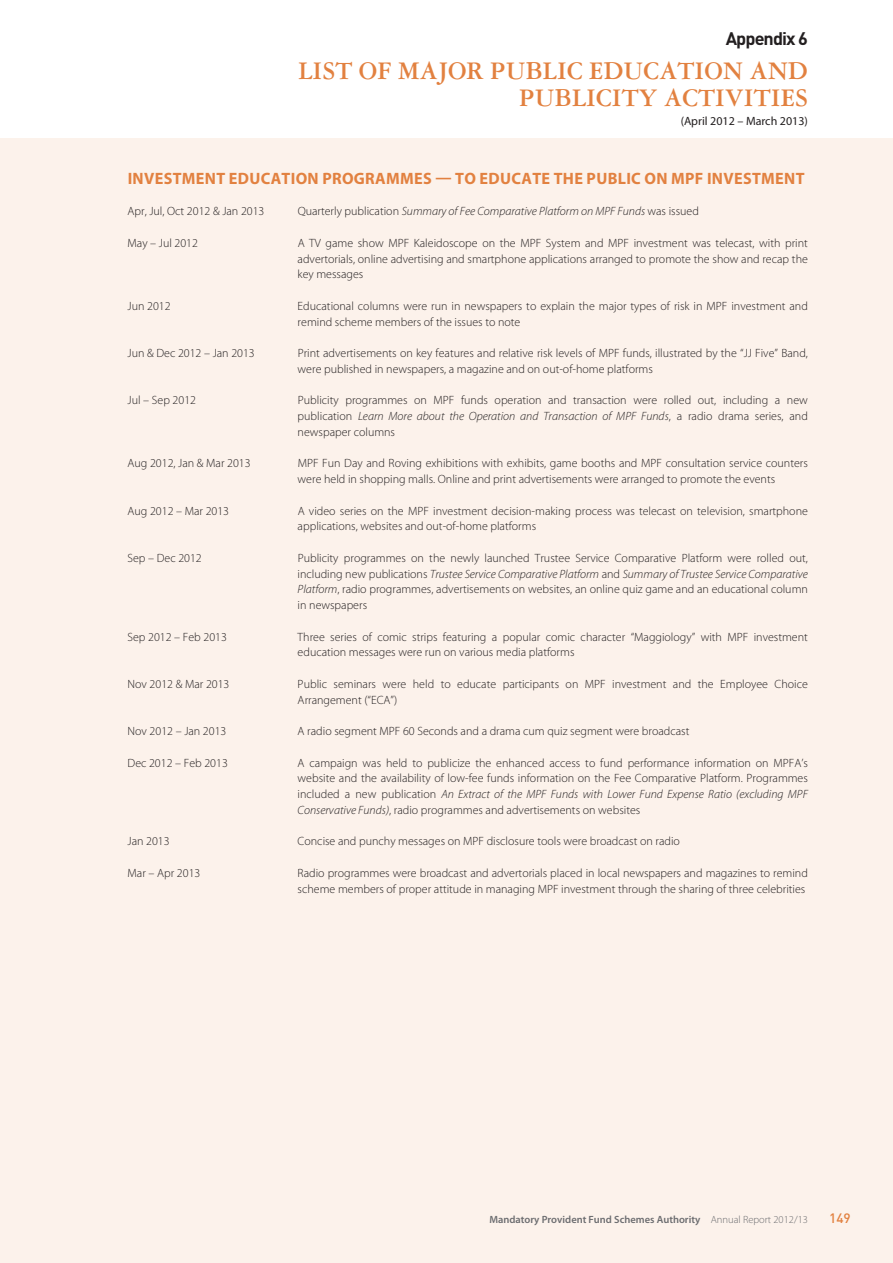
<style>
.page{position:relative;width:893px;height:1263px;background:#fff}
.page>*{position:absolute;margin:0;border:0;box-sizing:border-box;transform-origin:0 0}
.t1{font:700 27px/27px "Garamond 3 LT Std";color:#e28140;text-align:right;scale:.95 1}
.t2{font:700 18px "DIN Pro";letter-spacing:-.05em;color:#231f20}
.t3{font:700 16.5px "Myriad Pro";letter-spacing:.02em;color:#e28140}
.t4{font:500 13.5px "DIN Pro";color:#e28140}
.t5{font:300 12px/15.8px "Myriad Pro";color:#231f20}
.t6{font:italic 300 12px "Myriad Pro";color:#231f20}
.t7{font:12px "Myriad Pro";color:#231f20}
.t8{font:600 10.5px "Myriad Pro";color:#6c6d70}
.s1{font-style:normal}
.s2{font-style:italic}
.s3{font-weight:300}
</style>
<div class="page">
<div style="left:0;top:138px;width:893px;height:1125px;background:#fcf2eb"></div>
<h2 class="t2" style="left:726px;top:32px;width:84px">Appendix 6</h2>
<h1 class="t1" style="left:298px;top:59px;width:538px">LIST OF MAJOR PUBLIC EDUCATION AND<br>PUBLICITY ACTIVITIES</h1>
<p class="t7" style="left:681px;top:116px;width:129px">(April 2012 – March 2013)</p>
<h3 class="t3" style="left:128px;top:172px;width:678px">INVESTMENT EDUCATION PROGRAMMES — TO EDUCATE THE PUBLIC ON MPF INVESTMENT</h3>
<p class="t5" style="left:128px;top:205px;width:138px">Apr, Jul, Oct 2012 &amp; Jan 2013</p>
<p class="t6" style="left:298px;top:207px;width:403px"><span class="s1">Quarterly publication</span> Summary of Fee Comparative Platform on MPF Funds <span class="s1">was issued</span></p>
<p class="t5" style="left:128px;top:236px;width:72px">May – Jul 2012</p>
<p class="t5" style="left:298px;top:236px;width:512px;text-align:justify">A TV game show MPF Kaleidoscope on the MPF System and MPF investment was telecast, with print advertorials, online advertising and smartphone applications arranged to promote the show and recap the key messages</p>
<p class="t5" style="left:128px;top:299px;width:44px">Jun 2012</p>
<p class="t5" style="left:298px;top:299px;width:512px">Educational columns were run in newspapers to explain the major types of risk in MPF investment and remind scheme members of the issues to note</p>
<p class="t5" style="left:128px;top:346px;width:129px">Jun &amp; Dec 2012 – Jan 2013</p>
<p class="t5" style="left:298px;top:346px;width:512px">Print advertisements on key features and relative risk levels of MPF funds, illustrated by the “JJ Five” Band, were published in newspapers, a magazine and on out-of-home platforms</p>
<p class="t5" style="left:128px;top:394px;width:70px">Jul – Sep 2012</p>
<p class="t5" style="left:298px;top:394px;width:512px;text-align:justify">Publicity programmes on MPF funds operation and transaction were rolled out, including a new publication <span class="s2">Learn More about the Operation and Transaction of MPF Funds</span>, a radio drama series, and newspaper columns</p>
<p class="t5" style="left:128px;top:457px;width:125px">Aug 2012, Jan &amp; Mar 2013</p>
<p class="t5" style="left:298px;top:457px;width:512px">MPF Fun Day and Roving exhibitions with exhibits, game booths and MPF consultation service counters were held in shopping malls. Online and print advertisements were arranged to promote the events</p>
<p class="t5" style="left:128px;top:504px;width:103px">Aug 2012 – Mar 2013</p>
<p class="t5" style="left:298px;top:504px;width:512px">A video series on the MPF investment decision-making process was telecast on television, smartphone applications, websites and out-of-home platforms</p>
<p class="t5" style="left:128px;top:551px;width:76px">Sep – Dec 2012</p>
<p class="t5" style="left:298px;top:551px;width:512px;text-align:justify">Publicity programmes on the newly launched Trustee Service Comparative Platform were rolled out, including new publications <span class="s2">Trustee Service Comparative Platform</span> and <span class="s2">Summary of Trustee Service Comparative Platform</span>, radio programmes, advertisements on websites, an online quiz game and an educational column in newspapers</p>
<p class="t5" style="left:128px;top:630px;width:101px">Sep 2012 – Feb 2013</p>
<p class="t5" style="left:298px;top:630px;width:512px">Three series of comic strips featuring a popular comic character “Maggiology” with MPF investment education messages were run on various media platforms</p>
<p class="t5" style="left:128px;top:677px;width:103px">Nov 2012 &amp; Mar 2013</p>
<p class="t5" style="left:298px;top:677px;width:512px">Public seminars were held to educate participants on MPF investment and the Employee Choice<br>Arrangement (“ECA”)</p>
<p class="t5" style="left:128px;top:724px;width:100px">Nov 2012 – Jan 2013</p>
<p class="t5" style="left:298px;top:724px;width:393px">A radio segment MPF 60 Seconds and a drama cum quiz segment were broadcast</p>
<p class="t5" style="left:128px;top:756px;width:102px">Dec 2012 – Feb 2013</p>
<p class="t5" style="left:298px;top:756px;width:512px;text-align:justify">A campaign was held to publicize the enhanced access to fund performance information on MPFA’s website and the availability of low-fee funds information on the Fee Comparative Platform. Programmes included a new publication <span class="s2">An Extract of the MPF Funds with Lower Fund Expense Ratio (excluding MPF Conservative Funds)</span>, radio programmes and advertisements on websites</p>
<p class="t5" style="left:128px;top:835px;width:44px">Jan 2013</p>
<p class="t5" style="left:298px;top:835px;width:384px">Concise and punchy messages on MPF disclosure tools were broadcast on radio</p>
<p class="t5" style="left:128px;top:866px;width:74px">Mar – Apr 2013</p>
<p class="t5" style="left:298px;top:866px;width:512px">Radio programmes were broadcast and advertorials placed in local newspapers and magazines to remind scheme members of proper attitude in managing MPF investment through the sharing of three celebrities</p>
<p class="t8" style="left:489px;top:1215px;width:320px">Mandatory Provident Fund Schemes Authority <span class="s3">Annual Report 2012/13</span></p>
<p class="t4" style="left:829px;top:1213px;width:23px">149</p>
</div>
